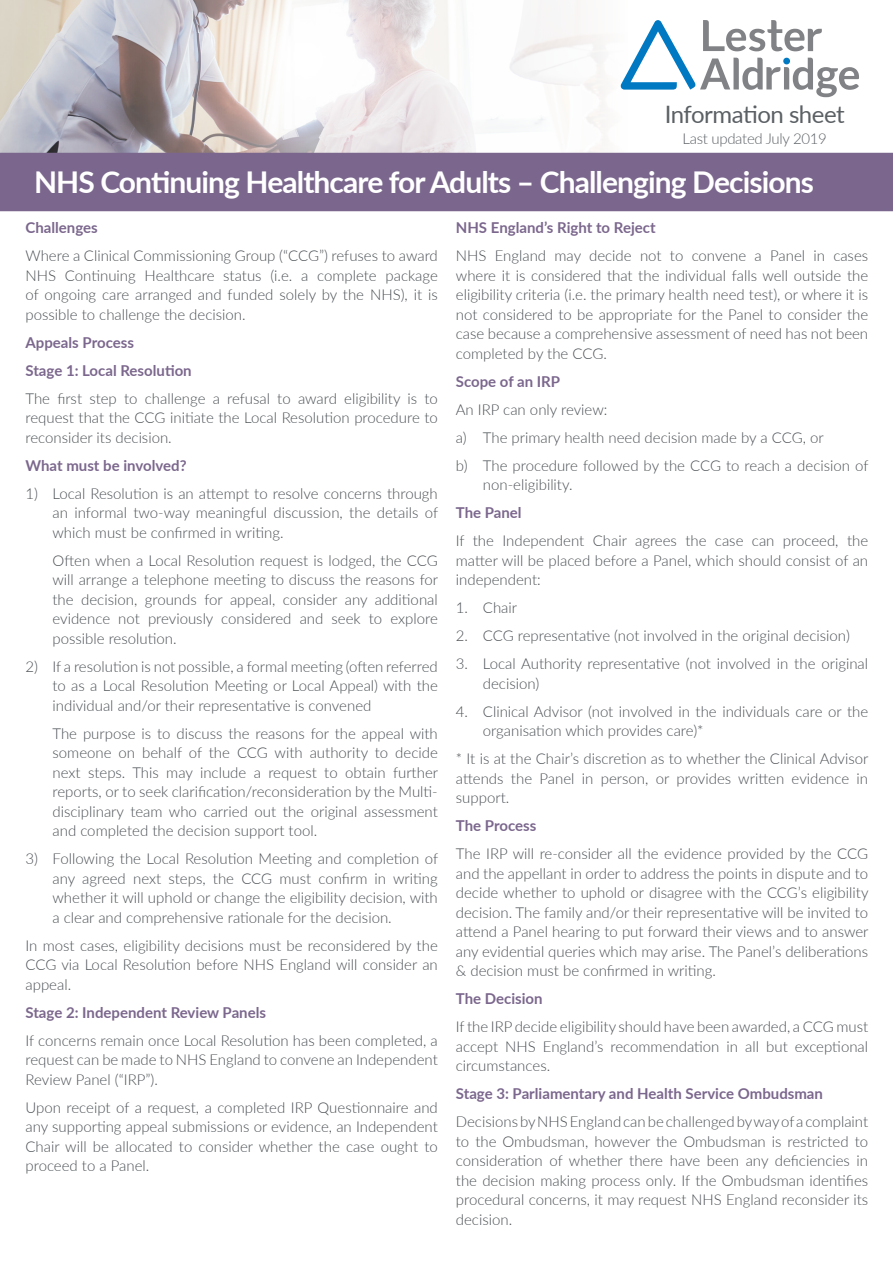
<style>
.page{position:relative;width:893px;height:1263px;background:#fff}
.page>*{position:absolute;margin:0;border:0;box-sizing:border-box;transform-origin:0 0}
.t1{font:700 30px "Lato";letter-spacing:-.03em;color:#fff}
.t2{font:24px "Lato";letter-spacing:-.02em;color:#5b6064}
.t3{font:300 15px/19.5px "Lato";color:#4a4f53;text-align:justify}
.t4{font:700 15px "Lato";color:#7b678d}
.t5{font:300 15px "Lato";letter-spacing:-.02em;color:#5b6064}
</style>
<div class="page">
<img style="left:0;top:0;width:627px;height:153px">
<div style="left:0;top:153px;width:893px;height:58px;background:#7b678d"></div>
<svg style="left:621px;top:20px;width:238px;height:77px"></svg>
<p class="t2" style="left:665px;top:97px;width:181px">Information sheet</p>
<p class="t5" style="left:682px;top:128px;width:146px">Last updated July 2019</p>
<p class="t1" style="left:34px;top:160px;width:781px">NHS Continuing Healthcare for Adults – Challenging Decisions</p>
<p class="t4" style="left:26px;top:217px;width:74px">Challenges</p>
<p class="t3" style="left:26px;top:245px;width:414px">Where a Clinical Commissioning Group (“CCG”) refuses to award NHS Continuing Healthcare status (i.e. a complete package of ongoing care arranged and funded solely by the NHS), it is possible to challenge the decision.</p>
<p class="t4" style="left:26px;top:331px;width:110px">Appeals Process</p>
<p class="t4" style="left:26px;top:359px;width:168px">Stage 1: Local Resolution</p>
<p class="t3" style="left:26px;top:388px;width:414px">The first step to challenge a refusal to award eligibility is to request that the CCG initiate the Local Resolution procedure to reconsider its decision.</p>
<p class="t4" style="left:26px;top:454px;width:163px">What must be involved?</p>
<p class="t3" style="left:53px;top:483px;width:387px;text-indent:-27px">1) Local Resolution is an attempt to resolve concerns through an informal two-way meaningful discussion, the details of which must be confirmed in writing.</p>
<p class="t3" style="left:53px;top:550px;width:387px">Often when a Local Resolution request is lodged, the CCG will arrange a telephone meeting to discuss the reasons for the decision, grounds for appeal, consider any additional evidence not previously considered and seek to explore possible resolution.</p>
<p class="t3" style="left:53px;top:656px;width:387px;text-indent:-27px">2) If a resolution is not possible, a formal meeting (often referred to as a Local Resolution Meeting or Local Appeal) with the individual and/or their representative is convened</p>
<p class="t3" style="left:53px;top:723px;width:387px">The purpose is to discuss the reasons for the appeal with someone on behalf of the CCG with authority to decide next steps. This may include a request to obtain further reports, or to seek clarification/reconsideration by the Multi&shy;disciplinary team who carried out the original assessment and completed the decision support tool.</p>
<p class="t3" style="left:53px;top:849px;width:387px;text-indent:-27px">3) Following the Local Resolution Meeting and completion of any agreed next steps, the CCG must confirm in writing whether it will uphold or change the eligibility decision, with a clear and comprehensive rationale for the decision.</p>
<p class="t3" style="left:26px;top:935px;width:414px">In most cases, eligibility decisions must be reconsidered by the CCG via Local Resolution before NHS England will consider an appeal.</p>
<p class="t4" style="left:26px;top:1001px;width:242px">Stage 2: Independent Review Panels</p>
<p class="t3" style="left:26px;top:1030px;width:414px">If concerns remain once Local Resolution has been completed, a request can be made to NHS England to convene an Independent Review Panel (“IRP”).</p>
<p class="t3" style="left:26px;top:1097px;width:414px">Upon receipt of a request, a completed IRP Questionnaire and any supporting appeal submissions or evidence, an Independent Chair will be allocated to consider whether the case ought to proceed to a Panel.</p>
<p class="t4" style="left:456px;top:217px;width:201px">NHS England’s Right to Reject</p>
<p class="t3" style="left:456px;top:245px;width:414px">NHS England may decide not to convene a Panel in cases where it is considered that the individual falls well outside the eligibility criteria (i.e. the primary health need test), or where it is not considered to be appropriate for the Panel to consider the case because a comprehensive assessment of need has not been completed by the CCG.</p>
<p class="t4" style="left:456px;top:370px;width:106px">Scope of an IRP</p>
<p class="t3" style="left:456px;top:399px;width:153px">An IRP can only review:</p>
<p class="t3" style="left:456px;top:427px;width:369px">a) The primary health need decision made by a CCG, or</p>
<p class="t3" style="left:483px;top:455px;width:387px;text-indent:-27px">b) The procedure followed by the CCG to reach a decision of non-eligibility.</p>
<p class="t4" style="left:456px;top:502px;width:67px">The Panel</p>
<p class="t3" style="left:456px;top:531px;width:414px">If the Independent Chair agrees the case can proceed, the matter will be placed before a Panel, which should consist of an independent:</p>
<p class="t3" style="left:456px;top:598px;width:63px">1. Chair</p>
<p class="t3" style="left:456px;top:626px;width:395px">2. CCG representative (not involved in the original decision)</p>
<p class="t3" style="left:483px;top:654px;width:387px;text-indent:-27px">3. Local Authority representative (not involved in the original decision)</p>
<p class="t3" style="left:483px;top:701px;width:387px;text-indent:-27px">4. Clinical Advisor (not involved in the individuals care or the organisation which provides care)*</p>
<p class="t3" style="left:456px;top:749px;width:414px">* It is at the Chair’s discretion as to whether the Clinical Advisor attends the Panel in person, or provides written evidence in support.</p>
<p class="t4" style="left:456px;top:815px;width:82px">The Process</p>
<p class="t3" style="left:456px;top:844px;width:414px">The IRP will re-consider all the evidence provided by the CCG and the appellant in order to address the points in dispute and to decide whether to uphold or disagree with the CCG’s eligibility decision. The family and/or their representative will be invited to attend a Panel hearing to put forward their views and to answer any evidential queries which may arise. The Panel’s deliberations &amp; decision must be confirmed in writing.</p>
<p class="t4" style="left:456px;top:988px;width:88px">The Decision</p>
<p class="t3" style="left:456px;top:1017px;width:414px">If the IRP decide eligibility should have been awarded, a CCG must accept NHS England’s recommendation in all but exceptional circumstances.</p>
<p class="t4" style="left:456px;top:1083px;width:369px">Stage 3: Parliamentary and Health Service Ombudsman</p>
<p class="t3" style="left:456px;top:1112px;width:414px">Decisions by NHS England can be challenged by way of a complaint to the Ombudsman, however the Ombudsman is restricted to consideration of whether there have been any deficiencies in the decision making process only. If the Ombudsman identifies procedural concerns, it may request NHS England reconsider its decision.</p>
</div>
